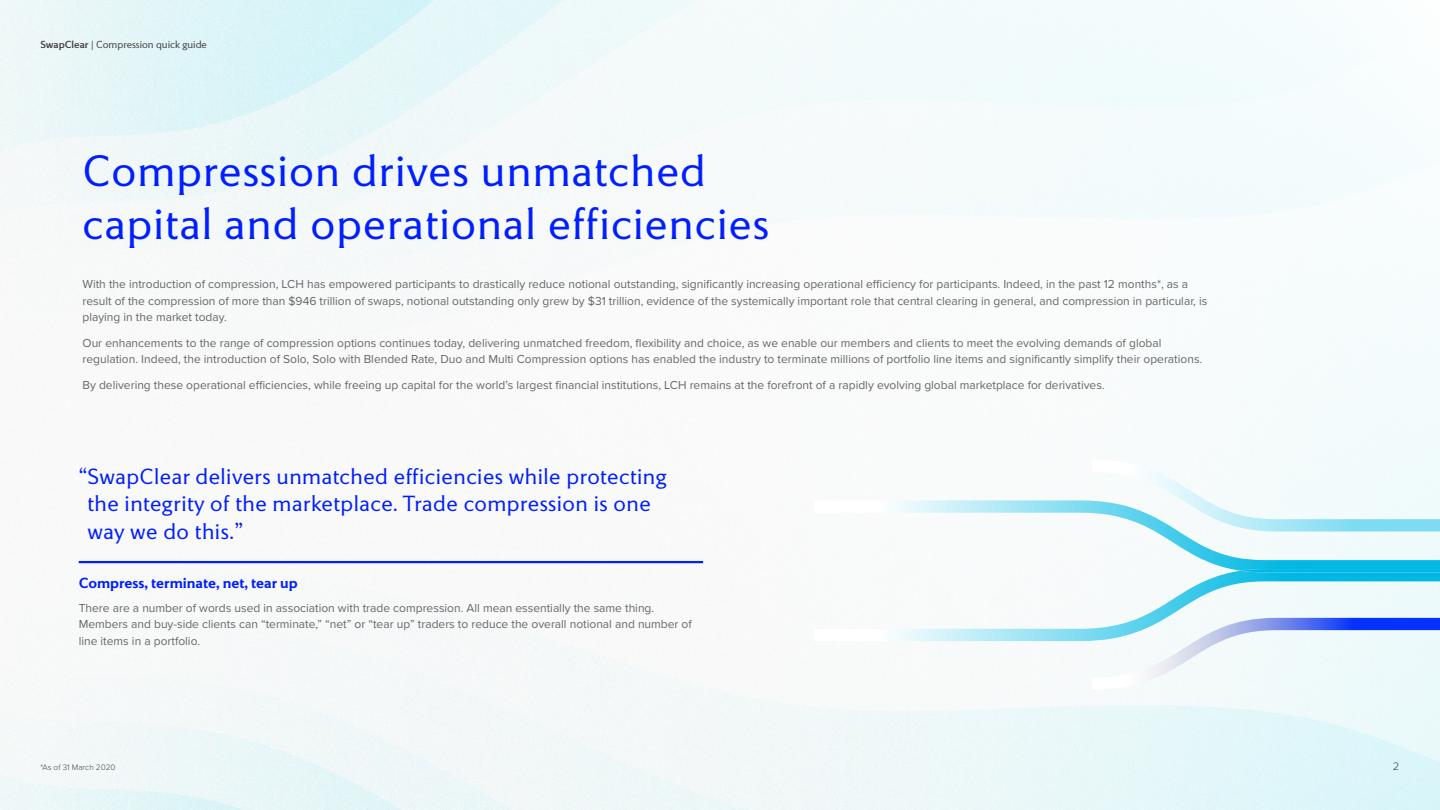
<style>
.page{position:relative;width:1440px;height:810px;background:#fff}
.page>*{position:absolute;margin:0;border:0;box-sizing:border-box;transform-origin:0 0}
.t1{font:300 45px/52.5px "LSEG Motto";letter-spacing:.025em;color:#001eff}
.t2{font:300 22.5px/27.5px "LSEG Motto";letter-spacing:.02em;color:#001eff}
.t3{font:600 15px "LSEG Motto";color:#001eff}
.t4{font:12px/16.5px "Proxima Nova";color:#666}
.t5{font:300 11.25px "Proxima Nova";color:#404040}
.t6{font:300 10.5px "LSEG Motto";color:#404040}
.t7{font:300 8.25px "Proxima Nova";color:#404040}
.s1{font-weight:500}
.s2{font-size:23.25px}
</style>
<div class="page">
<img style="left:0;top:0;width:1440px;height:810px">
<hr style="left:79px;top:561px;width:624px;height:2px;background:#001eff">
<img style="left:814px;top:500px;width:626px;height:141px">
<img style="left:1241px;top:569px;width:199px;height:3px">
<img style="left:1092px;top:460px;width:348px;height:72px">
<img style="left:1092px;top:618px;width:348px;height:72px">
<p class="t6" style="left:40px;top:38px;width:168px"><span class="s1">SwapClear</span> | Compression quick guide</p>
<h1 class="t1" style="left:82px;top:145px;width:688px">Compression drives unmatched capital and operational efficiencies</h1>
<p class="t4" style="left:82px;top:275px;width:1126px">With the introduction of compression, LCH has empowered participants to drastically reduce notional outstanding, significantly increasing operational efficiency for participants. Indeed, in the past 12 months*, as a result of the compression of more than $946 trillion of swaps, notional outstanding only grew by $31 trillion, evidence of the systemically important role that central clearing in general, and compression in particular, is playing in the market today.</p>
<p class="t4" style="left:82px;top:334px;width:1121px">Our enhancements to the range of compression options continues today, delivering unmatched freedom, flexibility and choice, as we enable our members and clients to meet the evolving demands of global regulation. Indeed, the introduction of Solo, Solo with Blended Rate, Duo and Multi Compression options has enabled the industry to terminate millions of portfolio line items and significantly simplify their operations.</p>
<p class="t4" style="left:82px;top:376px;width:1024px">By delivering these operational efficiencies, while freeing up capital for the world’s largest financial institutions, LCH remains at the forefront of a rapidly evolving global marketplace for derivatives.</p>
<h2 class="t2" style="left:87px;top:463px;width:581px;text-indent:-9px"><span class="s2">“</span>SwapClear delivers unmatched efficiencies while protecting the integrity of the marketplace. Trade compression is one way we do this.<span class="s2">”</span></h2>
<p class="t3" style="left:79px;top:574px;width:221px">Compress, terminate, net, tear up</p>
<p class="t4" style="left:79px;top:599px;width:615px">There are a number of words used in association with trade compression. All mean essentially the same thing.<br>Members and buy-side clients can “terminate,” “net” or “tear up” traders to reduce the overall notional and number of line items in a portfolio.</p>
<p class="t7" style="left:40px;top:761px;width:77px">*As of 31 March 2020</p>
<p class="t5" style="left:1393px;top:757px;width:8px">2</p>
</div>
